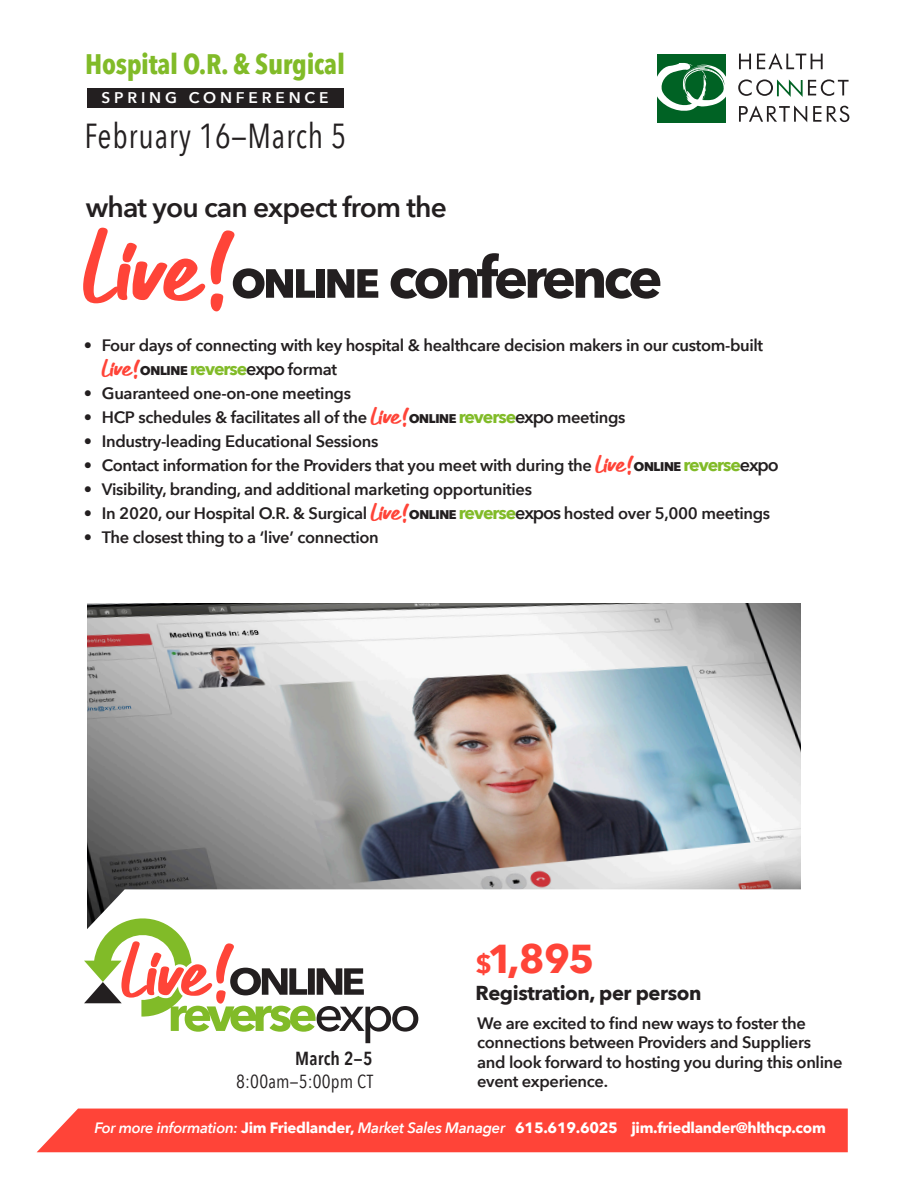
<style>
.page{position:relative;width:918px;height:1188px;background:#fff}
.page>*{position:absolute;margin:0;border:0;box-sizing:border-box;transform-origin:0 0}
.t1{font:700 57.45px "Avenir Next";letter-spacing:-.07em;color:#231f20}
.t2{font:700 40.2px "Avenir Next";color:#ff4438}
.t3{font:34.65px "Avenir Next Condensed";letter-spacing:.025em;color:#231f20;scale:.96 1}
.t4{font:600 28.2px "Avenir Next";letter-spacing:-.03em;color:#231f20}
.t5{font:700 28.2px "Avenir Next Condensed";letter-spacing:-.01em;color:#81bb28}
.t6{font:700 20.1px "Avenir Next";letter-spacing:-.02em;color:#231f20}
.t7{font:18.9px "Avenir Next Condensed";letter-spacing:.01em;color:#231f20}
.t8{font:600 18.9px "Avenir Next Condensed";letter-spacing:.01em;color:#231f20}
.t9{font:700 17.7px "Avenir Next";letter-spacing:-.06em;color:#81bb28}
.t10{font:600 16.5px/19.5px "Avenir Next";letter-spacing:-.02em;color:#231f20}
.t11{font:600 15.45px "Avenir Next";letter-spacing:.25em;color:#fff}
.t12{font:700 15px "Avenir Next";letter-spacing:-.02em;color:#fff}
.s1{font-size:50.7px}
.s2{font-family:"Guthen Bloots Personal Use";font-weight:400;font-size:22.5px;color:#ff4438}
.s3{font-size:15.75px;color:#231f20}
.s4{font-weight:600;font-size:18px;color:#231f20}
.s5{font-weight:600;font-size:16.5px;color:#231f20}
.s6{font-weight:700;font-size:15.75px}
.s7{font-weight:700;font-size:17.7px;color:#81bb28}
.s8{font-size:18px}
.s9{font-size:25.65px}
.s10{font-weight:600;font-style:italic}
</style>
<div class="page">
<div style="left:37px;top:1109px;width:811px;height:43px;background:#ff4438"></div>
<div style="left:87px;top:89px;width:256px;height:19px;background:#231f20"></div>
<img style="left:87px;top:604px;width:713px;height:285px">
<svg style="left:87px;top:889px;width:714px;height:25px"></svg>
<svg style="left:739px;top:54px;width:12px;height:15px"></svg>
<svg style="left:757px;top:53px;width:66px;height:16px"></svg>
<svg style="left:739px;top:105px;width:68px;height:17px"></svg>
<svg style="left:813px;top:106px;width:8px;height:16px"></svg>
<svg style="left:827px;top:106px;width:22px;height:16px"></svg>
<div style="left:658px;top:54px;width:68px;height:68px;background:#006224"></div>
<svg style="left:657px;top:63px;width:69px;height:49px"></svg>
<svg style="left:738px;top:79px;width:111px;height:18px"></svg>
<svg style="left:83px;top:228px;width:122px;height:75px"></svg>
<svg style="left:211px;top:294px;width:12px;height:17px"></svg>
<svg style="left:211px;top:230px;width:23px;height:54px"></svg>
<svg style="left:84px;top:914px;width:334px;height:129px"></svg>
<p class="t5" style="left:85px;top:47px;width:261px">Hospital O.R. &amp; Surgical</p>
<p class="t11" style="left:102px;top:85px;width:229px">SPRING CONFERENCE</p>
<p class="t3" style="left:85px;top:106px;width:274px">February 16—March 5</p>
<p class="t4" style="left:86px;top:183px;width:363px">what you can expect from the</p>
<p class="t1" style="left:231px;top:228px;width:433px"><span class="s1">online</span> conference</p>
<p class="t10" style="left:84px;top:336px;width:681px">• Four days of connecting with key hospital &amp; healthcare decision makers in our custom-built</p>
<p class="t9" style="left:102px;top:354px;width:237px"><span class="s2">live!</span><span class="s3">online</span> reverse<span class="s4">expo</span> <span class="s5">format</span></p>
<p class="t10" style="left:84px;top:384px;width:269px">• Guaranteed one-on-one meetings</p>
<p class="t10" style="left:84px;top:408px;width:543px">• HCP schedules &amp; facilitates all of the <span class="s2">live!</span><span class="s6">online</span><span class="s7">reverse</span><span class="s8">expo</span> meetings</p>
<p class="t10" style="left:84px;top:432px;width:296px">• Industry-leading Educational Sessions</p>
<p class="t10" style="left:84px;top:456px;width:696px">• Contact information for the Providers that you meet with during the <span class="s2">live!</span><span class="s6">online</span><span class="s7">reverse</span><span class="s8">expo</span></p>
<p class="t10" style="left:84px;top:480px;width:450px">• Visibility, branding, and additional marketing opportunities</p>
<p class="t10" style="left:84px;top:504px;width:688px">• In 2020, our Hospital O.R. &amp; Surgical <span class="s2">live!</span><span class="s6">online</span><span class="s7">reverse</span><span class="s8">expos</span> hosted over 5,000 meetings</p>
<p class="t10" style="left:84px;top:528px;width:297px">• The closest thing to a ‘live’ connection</p>
<p class="t8" style="left:295px;top:1042px;width:79px">March 2—5</p>
<p class="t7" style="left:236px;top:1065px;width:139px">8:00am—5:00pm CT</p>
<p class="t2" style="left:476px;top:924px;width:120px"><span class="s9">$</span>1,895</p>
<p class="t6" style="left:476px;top:976px;width:227px">Registration, per person</p>
<p class="t10" style="left:477px;top:1013px;width:367px">We are excited to find new ways to foster the connections between Providers and Suppliers and look forward to hosting you during this online event experience.</p>
<p class="t12" style="left:94px;top:1115px;width:733px"><span class="s10">For more information:</span> Jim Friedlander, <span class="s10">Market Sales Manager</span> 615.619.6025 jim.friedlander@hlthcp.com</p>
</div>
